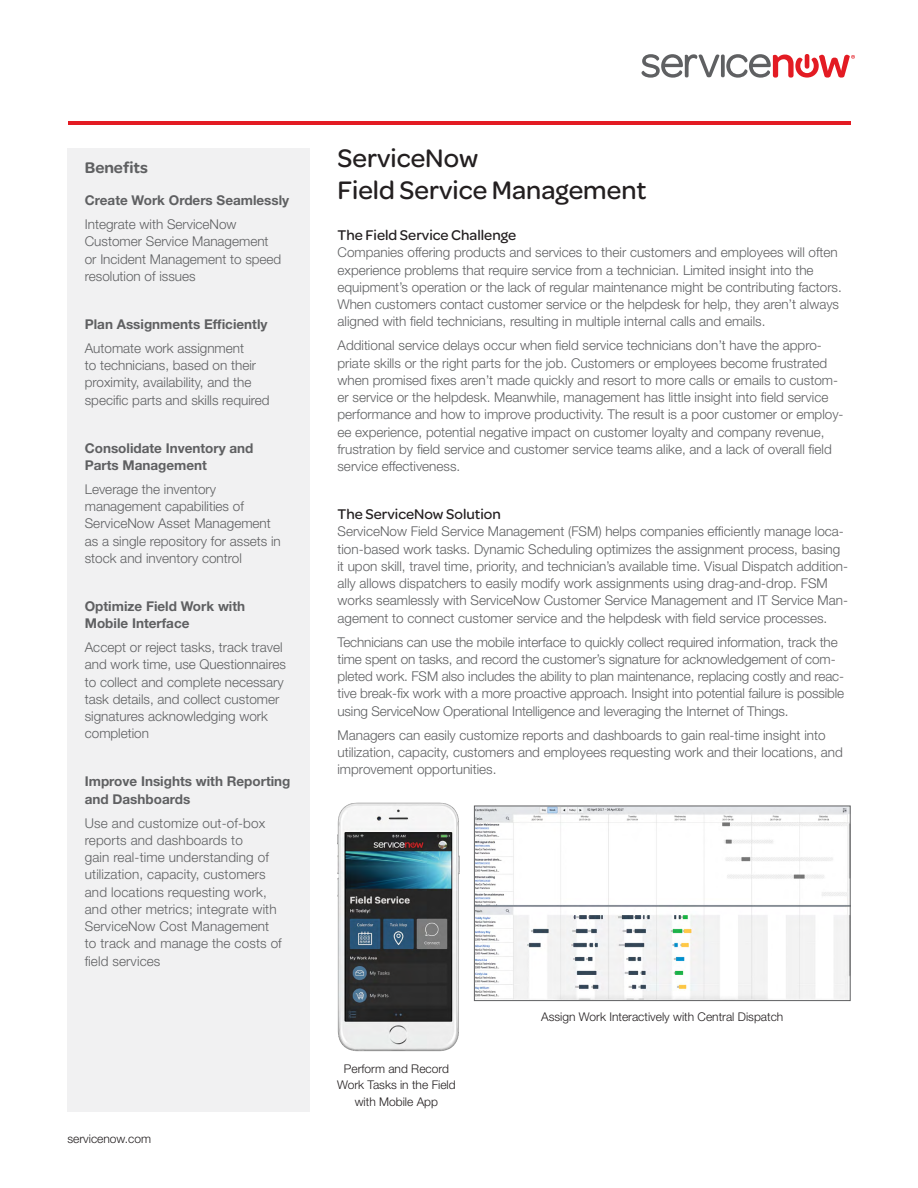
<style>
.page{position:relative;width:918px;height:1188px;background:#fff}
.page>*{position:absolute;margin:0;border:0;box-sizing:border-box;transform-origin:0 0}
.t1{font:500 27px/31.5px "Omnes";color:#231f20}
.t2{font:600 16.5px "Omnes";color:#5f6062}
.t3{font:500 15px "Omnes";color:#231f20}
.t4{font:300 13.5px/17.2px "Helvetica Neue LT Std";color:#5f6062}
.t5{font:700 13.5px/17.2px "Helvetica Neue LT Std";color:#5f6062}
.t6{font:300 12px/16.5px "Helvetica Neue LT Std";color:#231f20;text-align:center}
</style>
<div class="page">
<img style="left:337px;top:802px;width:123px;height:250px">
<img style="left:476px;top:808px;width:372px;height:191px">
<div style="left:474px;top:806px;width:376px;height:195px;border:1px solid #5f6062"></div>
<div style="left:68px;top:148px;width:242px;height:964px;background:#f1f1f2"></div>
<svg style="left:642px;top:54px;width:77px;height:24px"></svg>
<svg style="left:721px;top:55px;width:4px;height:22px"></svg>
<svg style="left:726px;top:54px;width:129px;height:24px"></svg>
<hr style="left:68px;top:122px;width:782px;height:3px;background:#e31b23">
<p class="t2" style="left:85px;top:158px;width:65px">Benefits</p>
<p class="t5" style="left:85px;top:191px;width:206px">Create Work Orders Seamlessly</p>
<p class="t4" style="left:85px;top:215px;width:198px">Integrate with ServiceNow<br>Customer Service Management or Incident Management to speed resolution of issues</p>
<p class="t5" style="left:85px;top:315px;width:184px">Plan Assignments Efficiently</p>
<p class="t4" style="left:85px;top:339px;width:186px">Automate work assignment<br>to technicians, based on their proximity, availability, and the specific parts and skills required</p>
<p class="t5" style="left:85px;top:439px;width:170px">Consolidate Inventory and<br>Parts Management</p>
<p class="t4" style="left:85px;top:480px;width:198px">Leverage the inventory management capabilities of<br>ServiceNow Asset Management as a single repository for assets in stock and inventory control</p>
<p class="t5" style="left:85px;top:597px;width:162px">Optimize Field Work with<br>Mobile Interface</p>
<p class="t4" style="left:85px;top:638px;width:203px">Accept or reject tasks, track travel and work time, use Questionnaires to collect and complete necessary task details, and collect customer signatures acknowledging work completion</p>
<p class="t5" style="left:85px;top:773px;width:207px">Improve Insights with Reporting and Dashboards</p>
<p class="t4" style="left:85px;top:814px;width:198px">Use and customize out-of-box reports and dashboards to<br>gain real-time understanding of utilization, capacity, customers and locations requesting work, and other metrics; integrate with<br>ServiceNow Cost Management to track and manage the costs of field services</p>
<p class="t6" style="left:68px;top:1130px;width:85px">servicenow.com</p>
<h1 class="t1" style="left:338px;top:143px;width:311px">ServiceNow<br>Field Service Management</h1>
<p class="t3" style="left:338px;top:227px;width:180px">The Field Service Challenge</p>
<p class="t4" style="left:338px;top:244px;width:506px">Companies offering products and services to their customers and employees will often experience problems that require service from a technician. Limited insight into the equipment’s operation or the lack of regular maintenance might be contributing factors.<br>When customers contact customer service or the helpdesk for help, they aren’t always aligned with field technicians, resulting in multiple internal calls and emails.</p>
<p class="t4" style="left:338px;top:337px;width:508px">Additional service delays occur when field service technicians don’t have the appro&shy;priate skills or the right parts for the job. Customers or employees become frustrated when promised fixes aren’t made quickly and resort to more calls or emails to custom&shy;er service or the helpdesk. Meanwhile, management has little insight into field service performance and how to improve productivity. The result is a poor customer or employ&shy;ee experience, potential negative impact on customer loyalty and company revenue, frustration by field service and customer service teams alike, and a lack of overall field service effectiveness.</p>
<p class="t3" style="left:338px;top:506px;width:165px">The ServiceNow Solution</p>
<p class="t4" style="left:338px;top:523px;width:512px">ServiceNow Field Service Management (FSM) helps companies efficiently manage loca&shy;tion-based work tasks. Dynamic Scheduling optimizes the assignment process, basing it upon skill, travel time, priority, and technician’s available time. Visual Dispatch addition&shy;ally allows dispatchers to easily modify work assignments using drag-and-drop. FSM works seamlessly with ServiceNow Customer Service Management and IT Service Man&shy;agement to connect customer service and the helpdesk with field service processes.</p>
<p class="t4" style="left:338px;top:633px;width:508px">Technicians can use the mobile interface to quickly collect required information, track the time spent on tasks, and record the customer’s signature for acknowledgement of com&shy;pleted work. FSM also includes the ability to plan maintenance, replacing costly and reac&shy;tive break-fix work with a more proactive approach. Insight into potential failure is possible using ServiceNow Operational Intelligence and leveraging the Internet of Things.</p>
<p class="t4" style="left:338px;top:726px;width:507px">Managers can easily customize reports and dashboards to gain real-time insight into utilization, capacity, customers and employees requesting work and their locations, and improvement opportunities.</p>
<p class="t6" style="left:337px;top:1060px;width:120px">Perform and Record<br>Work Tasks in the Field with Mobile App</p>
<p class="t6" style="left:541px;top:1009px;width:244px">Assign Work Interactively with Central Dispatch</p>
</div>
